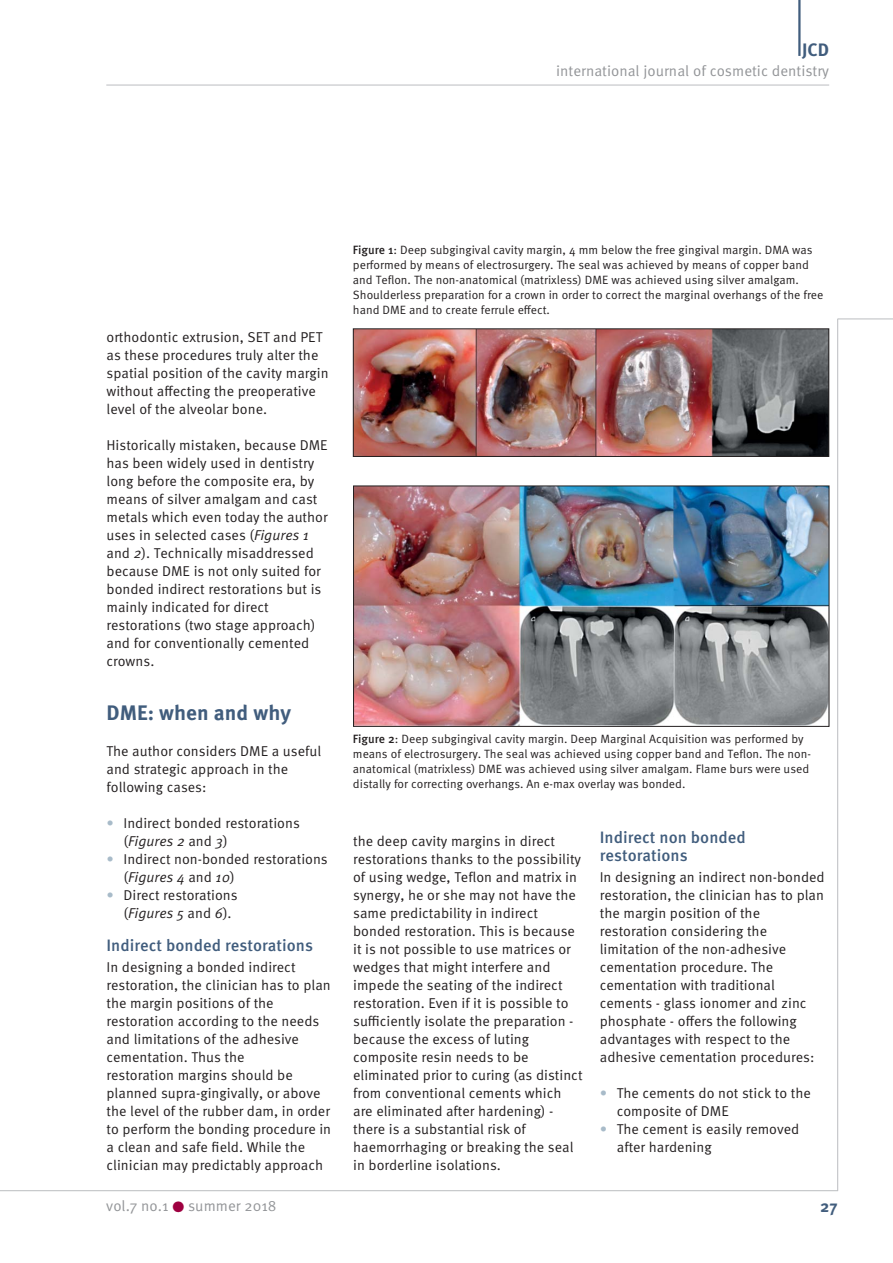
<style>
.page{position:relative;width:893px;height:1263px;background:#fff}
.page>*{position:absolute;margin:0;border:0;box-sizing:border-box;transform-origin:0 0}
.t1{font:700 21px "Meta Pro";color:#415d7d}
.t2{font:700 18px "Meta Pro";color:#415d7d}
.t3{font:500 16.5px/18px "Meta Pro";color:#415d7d}
.t4{font:700 16.5px "Meta Pro";color:#415d7d}
.t5{font:15px "Meta Pro";color:#939598}
.t6{font:14.25px/18px "Meta Pro";color:#231f20}
.t7{font:12px/15px "Meta Pro";color:#231f20}
.s1{font-style:italic}
.s2{color:#a8bbc9}
.s3{font-weight:500}
.s4{color:#9e0040}
</style>
<div class="page">
<hr style="left:838px;top:319px;width:55px;height:1px;background:#bbbdc0">
<hr style="left:837px;top:319px;width:1px;height:872px;background:#bbbdc0">
<hr style="left:0;top:1190px;width:838px;height:1px;background:#bbbdc0">
<hr style="left:106px;top:85px;width:723px;height:1px;background:#bbbdc0">
<hr style="left:798px;top:0;width:2px;height:56px;background:#415d7d">
<img style="left:355px;top:488px;width:472px;height:237px">
<div style="left:353px;top:486px;width:476px;height:241px;border:1px solid #231f20"></div>
<img style="left:355px;top:330px;width:472px;height:125px">
<div style="left:353px;top:328px;width:476px;height:129px;border:1px solid #231f20"></div>
<p class="t2" style="left:802px;top:43px;width:28px">JCD</p>
<p class="t5" style="left:556px;top:65px;width:275px">international journal of cosmetic dentistry</p>
<p class="t6" style="left:107px;top:329px;width:224px">orthodontic extrusion, SET and PET as these procedures truly alter the spatial position of the cavity margin without affecting the preoperative level of the alveolar bone.</p>
<p class="t6" style="left:107px;top:437px;width:223px">Historically mistaken, because DME has been widely used in dentistry long before the composite era, by means of silver amalgam and cast metals which even today the author uses in selected cases (<span class="s1">Figures 1 </span>and <span class="s1">2</span>). Technically misaddressed because DME is not only suited for bonded indirect restorations but is mainly indicated for direct restorations (two stage approach) and for conventionally cemented crowns.</p>
<h1 class="t1" style="left:107px;top:705px;width:186px">DME: when and why</h1>
<p class="t6" style="left:107px;top:743px;width:216px">The author considers DME a useful and strategic approach in the following cases:</p>
<p class="t6" style="left:124px;top:815px;width:178px;text-indent:-17px"><span class="s2">•</span> Indirect bonded restorations (<span class="s1">Figures 2</span> and <span class="s1">3</span>)</p>
<p class="t6" style="left:124px;top:851px;width:206px;text-indent:-17px"><span class="s2">•</span> Indirect non-bonded restorations (<span class="s1">Figures 4</span> and <span class="s1">10</span>)</p>
<p class="t6" style="left:124px;top:887px;width:116px;text-indent:-17px"><span class="s2">•</span> Direct restorations (<span class="s1">Figures 5</span> and <span class="s1">6</span>).</p>
<p class="t3" style="left:107px;top:938px;width:208px">Indirect bonded restorations</p>
<p class="t6" style="left:107px;top:959px;width:226px">In designing a bonded indirect restoration, the clinician has to plan the margin positions of the restoration according to the needs and limitations of the adhesive cementation. Thus the<br>restoration margins should be planned supra-gingivally, or above the level of the rubber dam, in order to perform the bonding procedure in a clean and safe field. While the clinician may predictably approach</p>
<p class="t7" style="left:353px;top:243px;width:472px"><span class="s3">Figure 1</span>: Deep subgingival cavity margin, 4 mm below the free gingival margin. DMA was performed by means of electrosurgery. The seal was achieved by means of copper band and Teflon. The non-anatomical (matrixless) DME was achieved using silver amalgam.<br>Shoulderless preparation for a crown in order to correct the marginal overhangs of the free hand DME and to create ferrule effect.</p>
<p class="t7" style="left:353px;top:733px;width:459px"><span class="s3">Figure 2</span>: Deep subgingival cavity margin. Deep Marginal Acquisition was performed by means of electrosurgery. The seal was achieved using copper band and Teflon. The non&shy;anatomical (matrixless) DME was achieved using silver amalgam. Flame burs were used distally for correcting overhangs. An e-max overlay was bonded.</p>
<p class="t6" style="left:353px;top:833px;width:231px">the deep cavity margins in direct restorations thanks to the possibility of using wedge, Teflon and matrix in synergy, he or she may not have the same predictability in indirect bonded restoration. This is because it is not possible to use matrices or wedges that might interfere and impede the seating of the indirect restoration. Even if it is possible to sufficiently isolate the preparation - because the excess of luting composite resin needs to be eliminated prior to curing (as distinct from conventional cements which are eliminated after hardening) - there is a substantial risk of haemorrhaging or breaking the seal in borderline isolations.</p>
<p class="t3" style="left:600px;top:830px;width:147px">Indirect non bonded restorations</p>
<p class="t6" style="left:600px;top:869px;width:226px">In designing an indirect non-bonded restoration, the clinician has to plan the margin position of the restoration considering the limitation of the non-adhesive cementation procedure. The cementation with traditional cements - glass ionomer and zinc phosphate - offers the following advantages with respect to the adhesive cementation procedures:</p>
<p class="t6" style="left:617px;top:1085px;width:196px;text-indent:-17px"><span class="s2">•</span> The cements do not stick to the composite of DME</p>
<p class="t6" style="left:617px;top:1121px;width:184px;text-indent:-17px"><span class="s2">•</span> The cement is easily removed after hardening</p>
<p class="t5" style="left:106px;top:1199px;width:172px">vol.7 no.1 <span class="s4">●</span> summer 2018</p>
<p class="t4" style="left:820px;top:1200px;width:19px">27</p>
</div>
